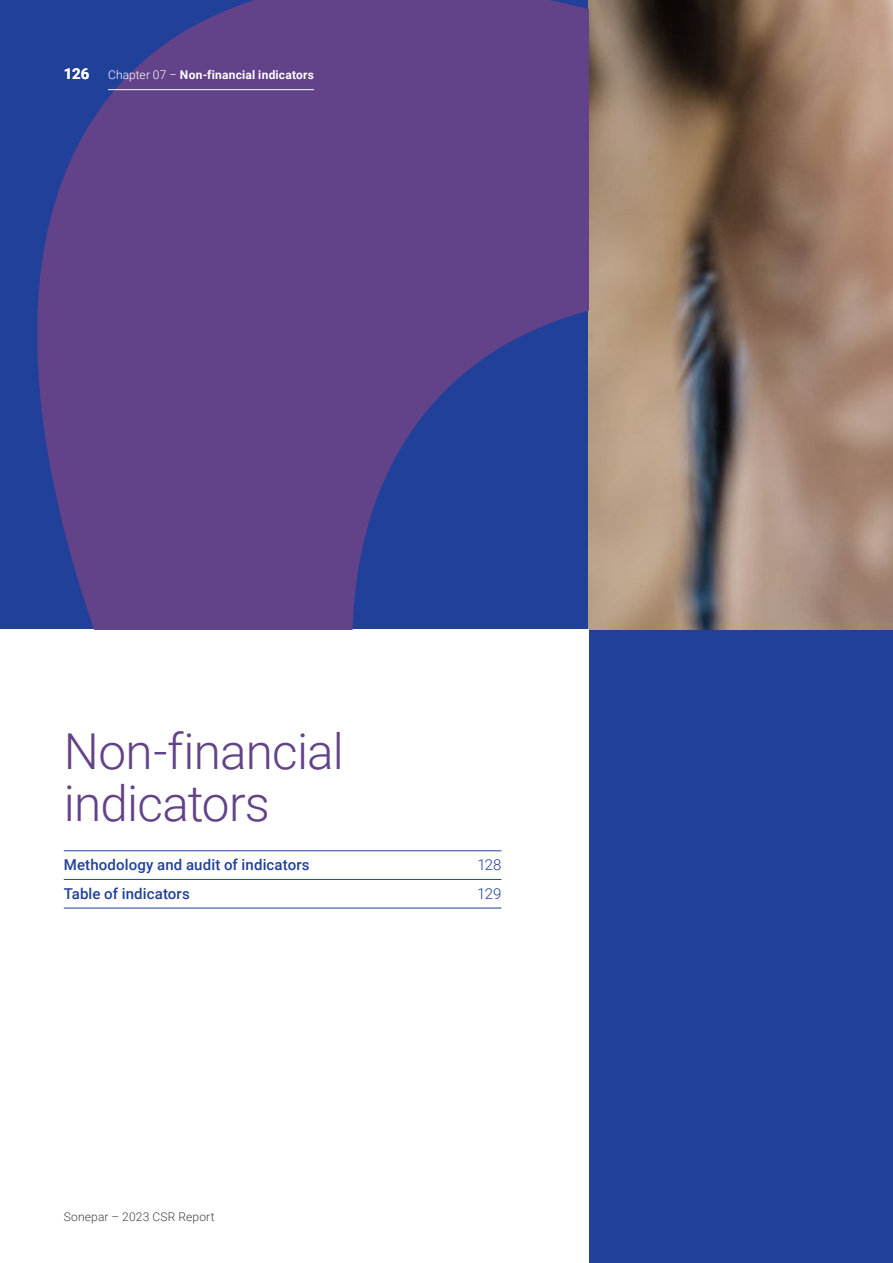
<style>
.page{position:relative;width:893px;height:1263px;background:#21409a}
.page>*{position:absolute;margin:0;border:0;box-sizing:border-box;transform-origin:0 0}
.t1{font:300 49.5px/52.5px "Sonepar Roboto";letter-spacing:-.015em;color:#624289}
.t2{font:500 15px "Sonepar Roboto";letter-spacing:.01em;color:#21409a}
.t3{font:300 15px "Sonepar Roboto";letter-spacing:-.03em;color:#21409a}
.t4{font:700 15px "Sonepar Roboto";color:#fff}
.t5{font:700 12px "Sonepar Roboto";letter-spacing:.015em;color:#fff}
.t6{font:300 12px "Sonepar Roboto";letter-spacing:.015em;color:#414042}
.s1{font-weight:300}
</style>
<div class="page">
<img style="left:588px;top:0;width:305px;height:629px">
<div style="left:0;top:629px;width:588px;height:634px;background:#fff"></div>
<svg style="left:37px;top:0;width:551px;height:629px;fill:#624289"></svg>
<hr style="left:108px;top:89px;width:206px;height:1px;background:#fff">
<hr style="left:64px;top:850px;width:437px;height:1px;background:#21409a">
<hr style="left:64px;top:879px;width:437px;height:1px;background:#21409a">
<hr style="left:64px;top:908px;width:437px;height:1px;background:#21409a">
<p class="t4" style="left:64px;top:63px;width:27px">126</p>
<p class="t5" style="left:108px;top:66px;width:207px"><span class="s1">Chapter 07 –</span> Non-financial indicators</p>
<h1 class="t1" style="left:64px;top:723px;width:281px">Non-financial indicators</h1>
<p class="t2" style="left:64px;top:854px;width:247px">Methodology and audit of indicators</p>
<p class="t3" style="left:477px;top:854px;width:26px">128</p>
<p class="t2" style="left:64px;top:883px;width:128px">Table of indicators</p>
<p class="t3" style="left:477px;top:883px;width:26px">129</p>
<p class="t6" style="left:64px;top:1208px;width:152px">Sonepar – 2023 CSR Report</p>
</div>
